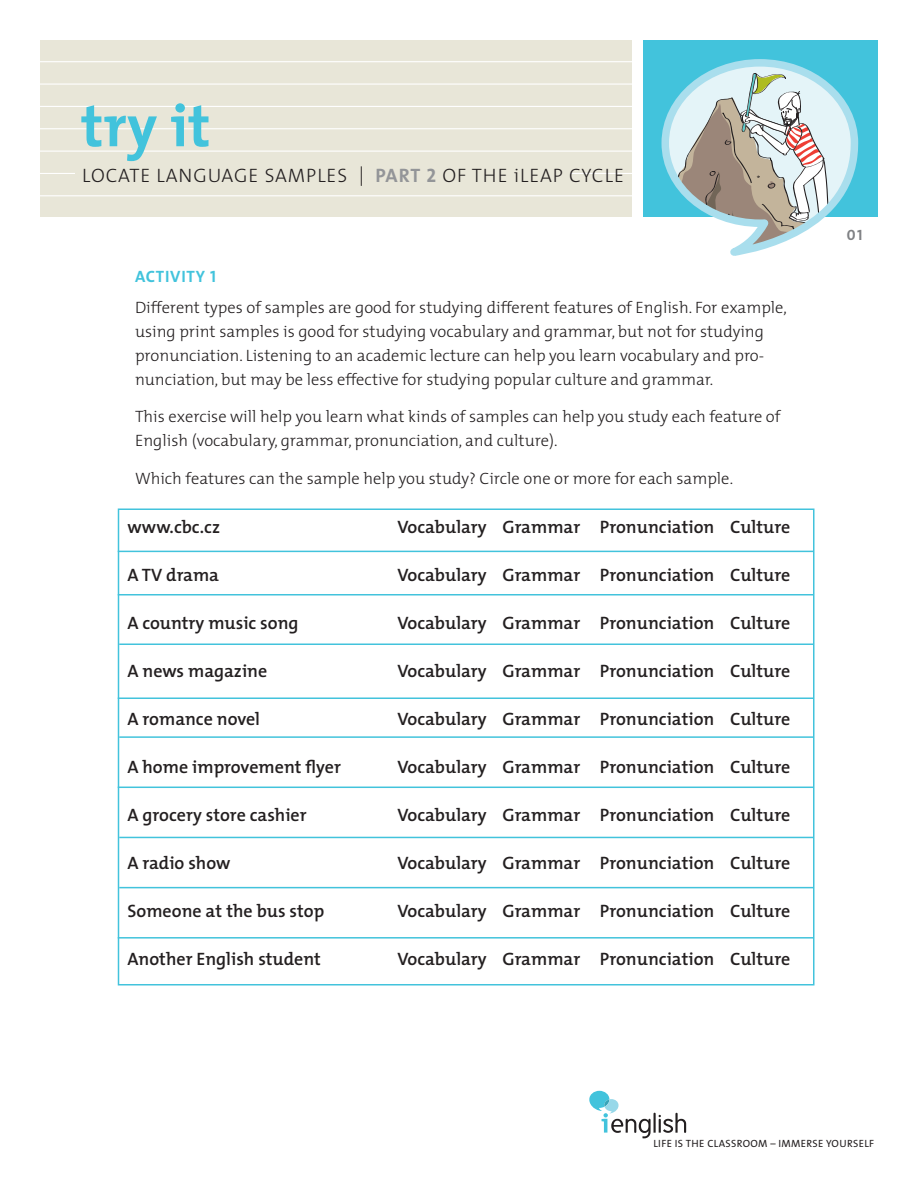
<style>
.page{position:relative;width:918px;height:1188px;background:#fff}
.page>*{position:absolute;margin:0;border:0;box-sizing:border-box;transform-origin:0 0}
.t1{font:700 60px "The Mix";color:#42c3dc}
.t2{font:300 19.5px "The Mix";letter-spacing:.05em;color:#231f20}
.t3{font:600 18px "The Mix";color:#231f20}
.t4{font:300 16.5px/24px "The Mix";color:#231f20}
.t5{font:16.5px "The Mix Bold Caps";letter-spacing:.045em;color:#42c3dc}
.t6{font:15px "The Mix Bold Caps";color:#808285}
.t7{font:10.5px "The Mix Caps";letter-spacing:.03em;color:#231f20}
.s1{font-family:"The Mix Bold Caps";font-weight:400;color:#939598}
</style>
<div class="page">
<div style="left:40px;top:40px;width:592px;height:177px;background:#e8e6d8"></div>
<hr style="left:38px;top:128px;width:598px;height:1px;background:#fff">
<hr style="left:38px;top:106px;width:598px;height:1px;background:#fff">
<hr style="left:38px;top:195px;width:598px;height:1px;background:#fff">
<hr style="left:38px;top:84px;width:598px;height:1px;background:#fff">
<hr style="left:38px;top:173px;width:598px;height:1px;background:#fff">
<hr style="left:38px;top:61px;width:598px;height:1px;background:#fff">
<hr style="left:38px;top:151px;width:598px;height:1px;background:#fff">
<svg style="left:589px;top:1091px;width:97px;height:47px"></svg>
<svg style="left:643px;top:40px;width:235px;height:216px"></svg>
<div style="left:76px;top:160px;width:494px;height:24px;background:#e8e6d8"></div>
<div style="left:118px;top:508px;width:696px;height:478px;border:2px solid #42c3dc"></div>
<hr style="left:118px;top:551px;width:695px;height:1px;background:#42c3dc">
<hr style="left:118px;top:594px;width:695px;height:2px;background:#42c3dc">
<hr style="left:119px;top:644px;width:694px;height:1px;background:#42c3dc">
<hr style="left:118px;top:698px;width:695px;height:1px;background:#42c3dc">
<hr style="left:119px;top:736px;width:694px;height:2px;background:#42c3dc">
<hr style="left:118px;top:787px;width:695px;height:1px;background:#42c3dc">
<hr style="left:119px;top:837px;width:694px;height:1px;background:#42c3dc">
<hr style="left:119px;top:887px;width:694px;height:1px;background:#42c3dc">
<hr style="left:118px;top:937px;width:695px;height:2px;background:#42c3dc">
<p class="t1" style="left:81px;top:76px;width:131px">try it</p>
<p class="t2" style="left:82px;top:160px;width:543px">LOCATE LANGUAGE SAMPLES | <span class="s1">PART 2</span> OF THE iLEAP CYCLE</p>
<p class="t5" style="left:135px;top:263px;width:83px">ACTIVITY 1</p>
<p class="t4" style="left:135px;top:295px;width:654px">Different types of samples are good for studying different features of English. For example, using print samples is good for studying vocabulary and grammar, but not for studying pronunciation. Listening to an academic lecture can help you learn vocabulary and pro&shy;nunciation, but may be less effective for studying popular culture and grammar.</p>
<p class="t4" style="left:135px;top:404px;width:647px">This exercise will help you learn what kinds of samples can help you study each feature of<br>English (vocabulary, grammar, pronunciation, and culture).</p>
<p class="t4" style="left:135px;top:466px;width:600px">Which features can the sample help you study? Circle one or more for each sample.</p>
<p class="t3" style="left:127px;top:512px;width:94px">www.cbc.cz</p>
<p class="t3" style="left:397px;top:512px;width:394px">Vocabulary Grammar Pronunciation Culture</p>
<p class="t3" style="left:127px;top:560px;width:93px">A TV drama</p>
<p class="t3" style="left:397px;top:560px;width:394px">Vocabulary Grammar Pronunciation Culture</p>
<p class="t3" style="left:127px;top:608px;width:173px">A country music song</p>
<p class="t3" style="left:397px;top:608px;width:394px">Vocabulary Grammar Pronunciation Culture</p>
<p class="t3" style="left:127px;top:656px;width:141px">A news magazine</p>
<p class="t3" style="left:397px;top:656px;width:394px">Vocabulary Grammar Pronunciation Culture</p>
<p class="t3" style="left:127px;top:704px;width:134px">A romance novel</p>
<p class="t3" style="left:397px;top:704px;width:394px">Vocabulary Grammar Pronunciation Culture</p>
<p class="t3" style="left:127px;top:752px;width:215px">A home improvement flyer</p>
<p class="t3" style="left:397px;top:752px;width:394px">Vocabulary Grammar Pronunciation Culture</p>
<p class="t3" style="left:127px;top:800px;width:181px">A grocery store cashier</p>
<p class="t3" style="left:397px;top:800px;width:394px">Vocabulary Grammar Pronunciation Culture</p>
<p class="t3" style="left:127px;top:848px;width:105px">A radio show</p>
<p class="t3" style="left:397px;top:848px;width:394px">Vocabulary Grammar Pronunciation Culture</p>
<p class="t3" style="left:127px;top:896px;width:198px">Someone at the bus stop</p>
<p class="t3" style="left:397px;top:896px;width:394px">Vocabulary Grammar Pronunciation Culture</p>
<p class="t3" style="left:127px;top:944px;width:195px">Another English student</p>
<p class="t3" style="left:397px;top:944px;width:394px">Vocabulary Grammar Pronunciation Culture</p>
<p class="t6" style="left:847px;top:222px;width:17px">01</p>
<p class="t7" style="left:653px;top:1135px;width:222px">LIFE IS THE CLASSROOM – IMMERSE YOURSELF</p>
</div>
